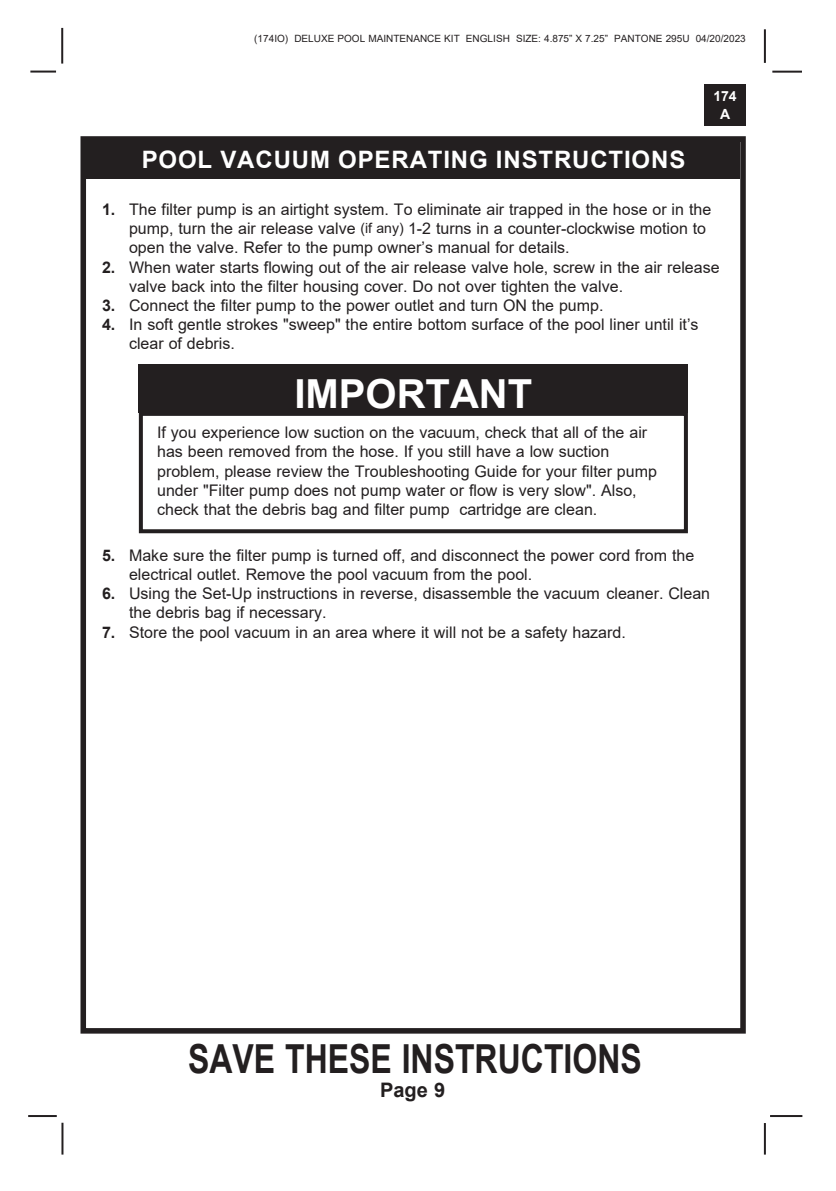
<style>
.page{position:relative;width:836px;height:1191px;background:#fff}
.page>*{position:absolute;margin:0;border:0;box-sizing:border-box;transform-origin:0 0}
.t1{font:700 40px "Arial";color:#231f20;scale:.8 1}
.t2{font:700 40px "Arial";color:#fff}
.t3{font:700 24px "Arial";letter-spacing:.035em;color:#fff}
.t4{font:700 20px "Arial";color:#231f20}
.t5{font:16px/19.2px "Arial";color:#231f20}
.t6{font:700 14px/18px "Arial";color:#fff;text-align:center}
.t7{font:10px "Arial";color:#231f20}
.s1{font-weight:700}
.s2{font-size:14px}
</style>
<div class="page">
<hr style="left:769px;top:1115px;width:33px;height:2px;background:#231f20">
<hr style="left:772px;top:71px;width:29px;height:2px;background:#231f20">
<hr style="left:763px;top:29px;width:2px;height:34px;background:#231f20">
<hr style="left:763px;top:1123px;width:2px;height:31px;background:#231f20">
<div style="left:80px;top:136px;width:665px;height:897px;border:6px solid #231f20"></div>
<div style="left:704px;top:84px;width:41px;height:41px;background:#231f20"></div>
<hr style="left:30px;top:71px;width:26px;height:2px;background:#231f20">
<hr style="left:61px;top:28px;width:2px;height:36px;background:#231f20">
<hr style="left:61px;top:1122px;width:2px;height:32px;background:#231f20">
<hr style="left:28px;top:1115px;width:29px;height:2px;background:#231f20">
<div style="left:85px;top:140px;width:655px;height:39px;background:#231f20"></div>
<div style="left:139px;top:364px;width:548px;height:49px;background:#231f20"></div>
<div style="left:139px;top:412px;width:548px;height:121px;border:4px solid #231f20"></div>
<p class="t7" style="left:254px;top:31px;width:493px">(174IO) DELUXE POOL MAINTENANCE KIT ENGLISH SIZE: 4.875” X 7.25” PANTONE 295U 04/20/2023</p>
<p class="t6" style="left:713px;top:87px;width:25px">174<br>A</p>
<p class="t3" style="left:142px;top:142px;width:545px">POOL VACUUM OPERATING INSTRUCTIONS</p>
<p class="t5" style="left:102px;top:200px;width:610px"><span class="s1">1.</span> The filter pump is an airtight system. To eliminate air trapped in the hose or in the</p>
<p class="t5" style="left:129px;top:219px;width:578px">pump, turn the air release valve <span class="s2">(if any)</span> 1-2 turns in a counter-clockwise motion to</p>
<p class="t5" style="left:129px;top:238px;width:442px">open the valve. Refer to the pump owner’s manual for details.</p>
<p class="t5" style="left:102px;top:257px;width:619px"><span class="s1">2.</span> When water starts flowing out of the air release valve hole, screw in the air release</p>
<p class="t5" style="left:129px;top:276px;width:495px">valve back into the filter housing cover. Do not over tighten the valve.</p>
<p class="t5" style="left:102px;top:296px;width:503px"><span class="s1">3.</span> Connect the filter pump to the power outlet and turn ON the pump.</p>
<p class="t5" style="left:102px;top:315px;width:598px"><span class="s1">4.</span> In soft gentle strokes "sweep" the entire bottom surface of the pool liner until it’s</p>
<p class="t5" style="left:129px;top:334px;width:107px">clear of debris.</p>
<p class="t2" style="left:294px;top:366px;width:239px">IMPORTANT</p>
<p class="t5" style="left:157px;top:423px;width:491px">If you experience low suction on the vacuum, check that all of the air has been removed from the hose. If you still have a low suction</p>
<p class="t5" style="left:157px;top:461px;width:501px">problem, please review the Troubleshooting Guide for your filter pump under "Filter pump does not pump water or flow is very slow". Also, check that the debris bag and filter pump cartridge are clean.</p>
<p class="t5" style="left:102px;top:545px;width:593px"><span class="s1">5.</span> Make sure the filter pump is turned off, and disconnect the power cord from the</p>
<p class="t5" style="left:129px;top:564px;width:404px">electrical outlet. Remove the pool vacuum from the pool.</p>
<p class="t5" style="left:102px;top:584px;width:609px"><span class="s1">6.</span> Using the Set-Up instructions in reverse, disassemble the vacuum cleaner. Clean</p>
<p class="t5" style="left:129px;top:603px;width:199px">the debris bag if necessary.</p>
<p class="t5" style="left:102px;top:622px;width:525px"><span class="s1">7.</span> Store the pool vacuum in an area where it will not be a safety hazard.</p>
<h1 class="t1" style="left:188px;top:1030px;width:568px">SAVE THESE INSTRUCTIONS</h1>
<p class="t4" style="left:380px;top:1075px;width:67px">Page 9</p>
</div>
